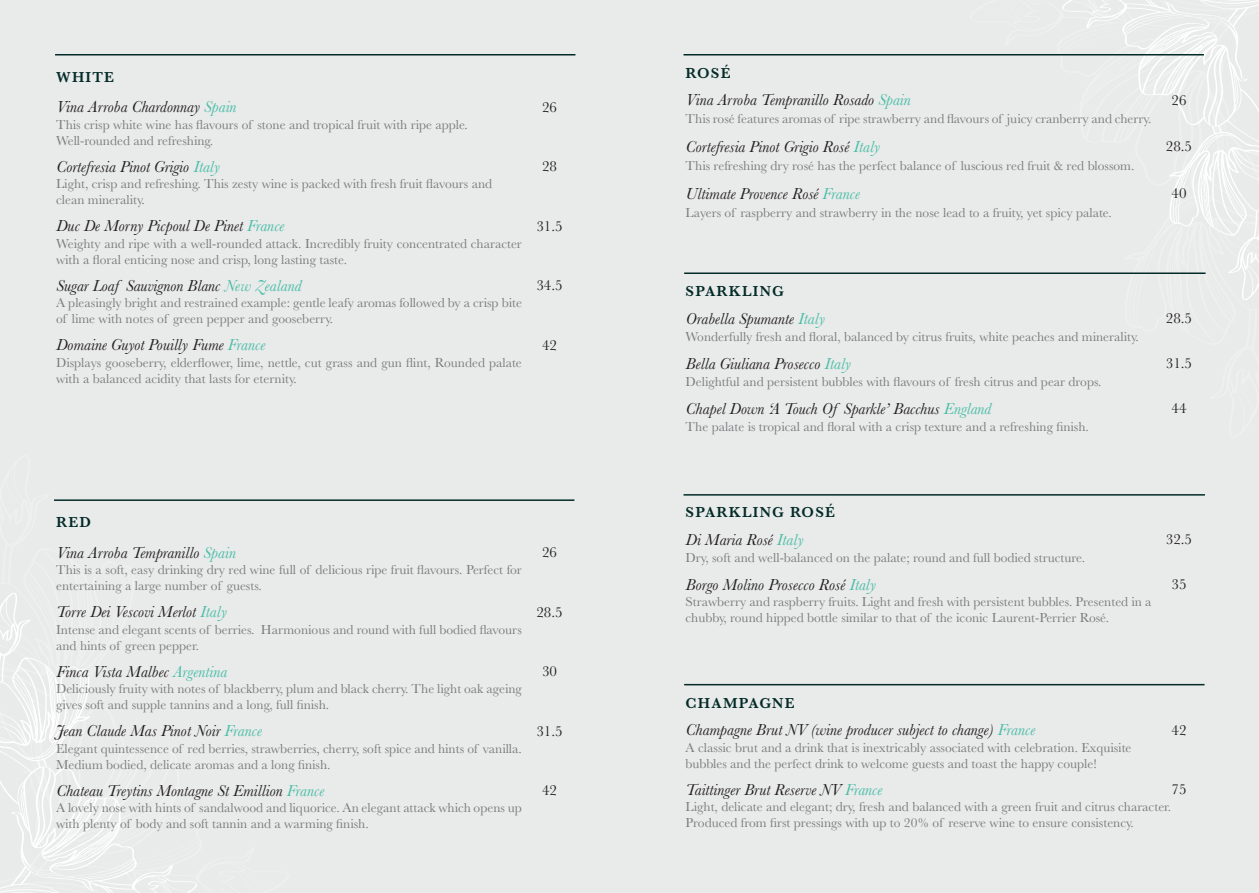
<style>
.page{position:relative;width:1259px;height:893px;background:#e9eaea}
.page>*{position:absolute;margin:0;border:0;box-sizing:border-box;transform-origin:0 0}
.Product{font:italic 16.5px "Baskerville MT Std";color:#231f20}
.Price{font:15px "Baskerville MT Std";color:#231f20}
.t1{font:600 15px "Baskerville MT Std";letter-spacing:.08em;color:#022b28}
.Description{font:13.5px/16.2px "Baskerville MT Std";color:#797b7c}
.s1{color:#47bea7}
</style>
<div class="page">
<svg style="left:0;top:593px;width:197px;height:300px"></svg>
<svg style="left:1062px;top:0;width:197px;height:300px"></svg>
<hr style="left:683px;top:494px;width:522px;height:2px;background:#022b28">
<hr style="left:684px;top:684px;width:520px;height:1px;background:#022b28">
<hr style="left:684px;top:272px;width:521px;height:2px;background:#022b28">
<hr style="left:54px;top:499px;width:520px;height:2px;background:#022b28">
<hr style="left:55px;top:54px;width:520px;height:2px;background:#022b28">
<hr style="left:683px;top:54px;width:521px;height:2px;background:#022b28">
<p class="t1" style="left:56px;top:68px;width:59px">WHITE</p>
<p class="Product" style="left:56px;top:97px;width:182px">Vina Arroba Chardonnay <span class="s1">Spain</span></p>
<p class="Price" style="left:542px;top:98px;width:16px">26</p>
<p class="Description" style="left:56px;top:116px;width:413px">This crisp white wine has flavours of stone and tropical fruit with ripe apple.</p>
<p class="Description" style="left:56px;top:132px;width:159px">Well-rounded and refreshing.</p>
<p class="Product" style="left:56px;top:157px;width:165px">Cortefresia Pinot Grigio <span class="s1">Italy</span></p>
<p class="Price" style="left:542px;top:158px;width:16px">28</p>
<p class="Description" style="left:56px;top:176px;width:438px">Light, crisp and refreshing. This zesty wine is packed with fresh fruit flavours and</p>
<p class="Description" style="left:56px;top:192px;width:90px">clean minerality.</p>
<p class="Product" style="left:56px;top:216px;width:230px">Duc De Morny Picpoul De Pinet <span class="s1">France</span></p>
<p class="Price" style="left:536px;top:217px;width:28px">31.5</p>
<p class="Description" style="left:56px;top:235px;width:467px">Weighty and ripe with a well-rounded attack. Incredibly fruity concentrated character with a floral enticing nose and crisp, long lasting taste.</p>
<p class="Product" style="left:56px;top:276px;width:247px">Sugar Loaf Sauvignon Blanc <span class="s1">New Zealand</span></p>
<p class="Price" style="left:536px;top:277px;width:28px">34.5</p>
<p class="Description" style="left:56px;top:295px;width:467px">A pleasingly bright and restrained example: gentle leafy aromas followed by a crisp bite of lime with notes of green pepper and gooseberry.</p>
<p class="Product" style="left:56px;top:335px;width:210px">Domaine Guyot Pouilly Fume <span class="s1">France</span></p>
<p class="Price" style="left:542px;top:336px;width:16px">42</p>
<p class="Description" style="left:56px;top:354px;width:467px">Displays gooseberry, elderflower, lime, nettle, cut grass and gun flint, Rounded palate with a balanced acidity that lasts for eternity.</p>
<p class="t1" style="left:56px;top:514px;width:36px">RED</p>
<p class="Product" style="left:56px;top:542px;width:181px">Vina Arroba Tempranillo <span class="s1">Spain</span></p>
<p class="Price" style="left:542px;top:543px;width:16px">26</p>
<p class="Description" style="left:56px;top:561px;width:467px">This is a soft, easy drinking dry red wine full of delicious ripe fruit flavours. Perfect for entertaining a large number of guests.</p>
<p class="Product" style="left:56px;top:602px;width:172px">Torre Dei Vescovi Merlot <span class="s1">Italy</span></p>
<p class="Price" style="left:536px;top:603px;width:28px">28.5</p>
<p class="Description" style="left:56px;top:621px;width:467px">Intense and elegant scents of berries. Harmonious and round with full bodied flavours and hints of green pepper.</p>
<p class="Product" style="left:56px;top:662px;width:172px">Finca Vista Malbec <span class="s1">Argentina</span></p>
<p class="Price" style="left:542px;top:663px;width:16px">30</p>
<p class="Description" style="left:56px;top:681px;width:467px">Deliciously fruity with notes of blackberry, plum and black cherry. The light oak ageing gives soft and supple tannins and a long, full finish.</p>
<p class="Product" style="left:56px;top:721px;width:207px">Jean Claude Mas Pinot Noir <span class="s1">France</span></p>
<p class="Price" style="left:536px;top:722px;width:28px">31.5</p>
<p class="Description" style="left:56px;top:740px;width:467px">Elegant quintessence of red berries, strawberries, cherry, soft spice and hints of vanilla.<br>Medium bodied, delicate aromas and a long finish.</p>
<p class="Product" style="left:56px;top:781px;width:269px">Chateau Treytins Montagne St Emillion <span class="s1">France</span></p>
<p class="Price" style="left:542px;top:782px;width:16px">42</p>
<p class="Description" style="left:56px;top:800px;width:467px">A lovely nose with hints of sandalwood and liquorice. An elegant attack which opens up with plenty of body and soft tannin and a warming finish.</p>
<p class="t1" style="left:685px;top:64px;width:46px">ROSÉ</p>
<p class="Product" style="left:685px;top:90px;width:226px">Vina Arroba Tempranillo Rosado <span class="s1">Spain</span></p>
<p class="Price" style="left:1171px;top:91px;width:16px">26</p>
<p class="Description" style="left:685px;top:111px;width:467px">This rosé features aromas of ripe strawberry and flavours of juicy cranberry and cherry.</p>
<p class="Product" style="left:685px;top:137px;width:196px">Cortefresia Pinot Grigio Rosé <span class="s1">Italy</span></p>
<p class="Price" style="left:1166px;top:138px;width:28px">28.5</p>
<p class="Description" style="left:685px;top:158px;width:450px">This refreshing dry rosé has the perfect balance of luscious red fruit &amp; red blossom.</p>
<p class="Product" style="left:685px;top:184px;width:176px">Ultimate Provence Rosé <span class="s1">France</span></p>
<p class="Price" style="left:1171px;top:185px;width:16px">40</p>
<p class="Description" style="left:685px;top:204px;width:428px">Layers of raspberry and strawberry in the nose lead to a fruity, yet spicy palate.</p>
<p class="t1" style="left:685px;top:283px;width:100px">SPARKLING</p>
<p class="Product" style="left:685px;top:309px;width:141px">Orabella Spumante <span class="s1">Italy</span></p>
<p class="Price" style="left:1166px;top:310px;width:28px">28.5</p>
<p class="Description" style="left:685px;top:328px;width:455px">Wonderfully fresh and floral, balanced by citrus fruits, white peaches and minerality.</p>
<p class="Product" style="left:685px;top:354px;width:167px">Bella Giuliana Prosecco <span class="s1">Italy</span></p>
<p class="Price" style="left:1166px;top:355px;width:28px">31.5</p>
<p class="Description" style="left:685px;top:373px;width:417px">Delightful and persistent bubbles with flavours of fresh citrus and pear drops.</p>
<p class="Product" style="left:685px;top:398px;width:307px">Chapel Down ‘A Touch Of Sparkle’ Bacchus <span class="s1">England</span></p>
<p class="Price" style="left:1171px;top:400px;width:16px">44</p>
<p class="Description" style="left:685px;top:418px;width:405px">The palate is tropical and floral with a crisp texture and a refreshing finish.</p>
<p class="t1" style="left:685px;top:504px;width:151px">SPARKLING ROSÉ</p>
<p class="Product" style="left:685px;top:530px;width:119px">Di Maria Rosé <span class="s1">Italy</span></p>
<p class="Price" style="left:1166px;top:531px;width:28px">32.5</p>
<p class="Description" style="left:685px;top:549px;width:401px">Dry, soft and well-balanced on the palate; round and full bodied structure.</p>
<p class="Product" style="left:685px;top:575px;width:192px">Borgo Molino Prosecco Rosé <span class="s1">Italy</span></p>
<p class="Price" style="left:1171px;top:576px;width:16px">35</p>
<p class="Description" style="left:685px;top:594px;width:467px">Strawberry and raspberry fruits. Light and fresh with persistent bubbles. Presented in a chubby, round hipped bottle similar to that of the iconic Laurent-Perrier Rosé.</p>
<p class="t1" style="left:685px;top:694px;width:110px">CHAMPAGNE</p>
<p class="Product" style="left:685px;top:720px;width:351px">Champagne Brut NV (wine producer subject to change) <span class="s1">France</span></p>
<p class="Price" style="left:1171px;top:721px;width:16px">42</p>
<p class="Description" style="left:685px;top:739px;width:447px">A classic brut and a drink that is inextricably associated with celebration. Exquisite</p>
<p class="Description" style="left:685px;top:755px;width:412px">bubbles and the perfect drink to welcome guests and toast the happy couple!</p>
<p class="Product" style="left:685px;top:779px;width:198px">Taittinger Brut Reserve NV <span class="s1">France</span></p>
<p class="Price" style="left:1171px;top:781px;width:16px">75</p>
<p class="Description" style="left:685px;top:799px;width:487px">Light, delicate and elegant; dry, fresh and balanced with a green fruit and citrus character.</p>
<p class="Description" style="left:685px;top:815px;width:450px">Produced from first pressings with up to 20% of reserve wine to ensure consistency.</p>
</div>
